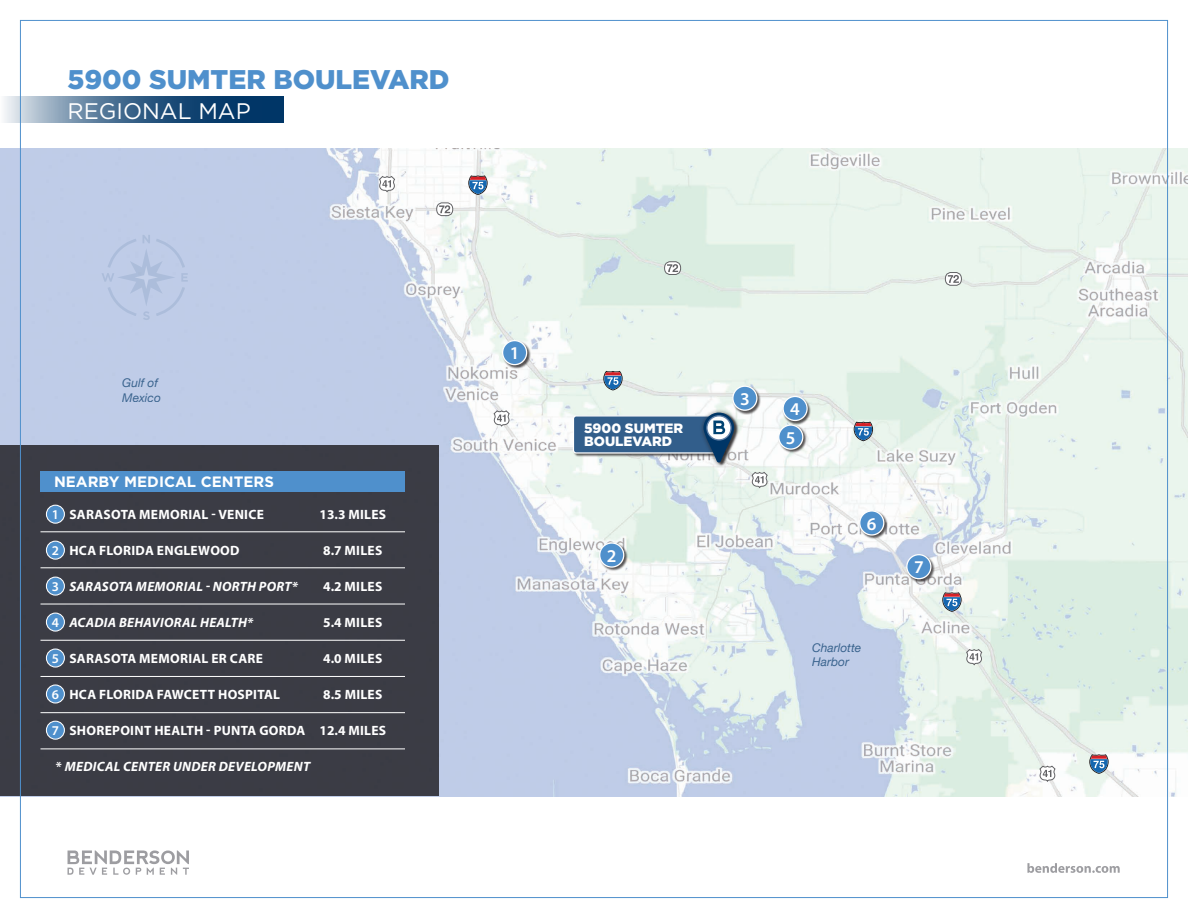
<style>
.page{position:relative;width:1188px;height:918px;background:#fff}
.page>*{position:absolute;margin:0;border:0;box-sizing:border-box;transform-origin:0 0}
.t1{font:900 27px "Gotham";color:#4f90cc}
.t2{font:22.5px "Gotham";color:#fff}
.t3{font:600 18px "Myriad Pro";color:#fff}
.t4{font:700 15px "Gotham";color:#fff}
.t5{font:700 13.5px "Myriad Pro";letter-spacing:.02em;color:#fff}
.t6{font:italic 700 13.5px "Myriad Pro";letter-spacing:.02em;color:#fff}
.t7{font:900 13.5px/13.5px "Gotham";color:#fff}
.t8{font:600 13.5px "Myriad Pro";color:#fff}
.t9{font:italic 12px/14.4px "Helvetica Neue";color:#003667}
.s1{font-style:normal}
</style>
<div class="page">
<svg style="left:67px;top:851px;width:122px;height:24px"></svg>
<svg style="left:1027px;top:863px;width:93px;height:10px"></svg>
<svg style="left:4px;top:96px;width:280px;height:27px;background:#466d91"></svg>
<img style="left:0;top:148px;width:1188px;height:648px">
<div style="left:0;top:446px;width:439px;height:350px;background:#3b3c45"></div>
<div style="left:573px;top:413px;width:165px;height:54px;background:#231f20;opacity:.75"></div>
<div style="left:699px;top:408px;width:41px;height:60px;background:#231f20;opacity:.75"></div>
<svg style="left:572px;top:413px;width:162px;height:49px;background:#6281a0"></svg>
<div style="left:502px;top:340px;width:29px;height:29px;background:#231f20;opacity:.75"></div>
<div style="left:503px;top:341px;width:24px;height:24px;background:#4f90cc;border-radius:50%"></div>
<div style="left:502px;top:340px;width:25px;height:25px;border:1px solid #fff;border-radius:50%"></div>
<div style="left:599px;top:542px;width:29px;height:30px;background:#231f20;opacity:.75"></div>
<div style="left:600px;top:543px;width:24px;height:24px;background:#4f90cc;border-radius:50%"></div>
<div style="left:599px;top:542px;width:25px;height:26px;border:1px solid #fff;border-radius:50%"></div>
<div style="left:859px;top:510px;width:29px;height:30px;background:#231f20;opacity:.75"></div>
<div style="left:860px;top:511px;width:24px;height:24px;background:#4f90cc;border-radius:50%"></div>
<div style="left:859px;top:510px;width:25px;height:26px;border:1px solid #fff;border-radius:50%"></div>
<div style="left:778px;top:425px;width:29px;height:29px;background:#231f20;opacity:.75"></div>
<div style="left:779px;top:425px;width:24px;height:24px;background:#4f90cc;border-radius:50%"></div>
<div style="left:778px;top:424px;width:25px;height:26px;border:1px solid #fff;border-radius:50%"></div>
<div style="left:906px;top:554px;width:29px;height:29px;background:#231f20;opacity:.75"></div>
<div style="left:907px;top:555px;width:24px;height:24px;background:#4f90cc;border-radius:50%"></div>
<div style="left:906px;top:554px;width:26px;height:25px;border:1px solid #fff;border-radius:50%"></div>
<svg style="left:469px;top:176px;width:18px;height:19px"></svg>
<svg style="left:378px;top:175px;width:18px;height:18px"></svg>
<svg style="left:604px;top:371px;width:18px;height:19px"></svg>
<svg style="left:854px;top:422px;width:19px;height:19px"></svg>
<svg style="left:943px;top:593px;width:18px;height:18px"></svg>
<svg style="left:1090px;top:755px;width:18px;height:18px"></svg>
<svg style="left:493px;top:410px;width:17px;height:17px"></svg>
<svg style="left:751px;top:471px;width:17px;height:18px"></svg>
<svg style="left:965px;top:648px;width:18px;height:18px"></svg>
<svg style="left:1039px;top:765px;width:17px;height:18px"></svg>
<svg style="left:436px;top:202px;width:18px;height:14px"></svg>
<svg style="left:664px;top:261px;width:17px;height:14px"></svg>
<svg style="left:945px;top:272px;width:17px;height:14px"></svg>
<div style="left:732px;top:386px;width:29px;height:29px;background:#231f20;opacity:.75"></div>
<div style="left:733px;top:386px;width:24px;height:24px;background:#4f90cc;border-radius:50%"></div>
<div style="left:732px;top:386px;width:26px;height:25px;border:1px solid #fff;border-radius:50%"></div>
<div style="left:783px;top:396px;width:29px;height:29px;background:#231f20;opacity:.75"></div>
<div style="left:783px;top:396px;width:24px;height:24px;background:#4f90cc;border-radius:50%"></div>
<div style="left:782px;top:396px;width:26px;height:25px;border:1px solid #fff;border-radius:50%"></div>
<svg style="left:102px;top:235px;width:86px;height:85px;background:#bbc9e5"></svg>
<div style="left:40px;top:471px;width:365px;height:20px;background:#4f90cc"></div>
<hr style="left:40px;top:567px;width:365px;height:1px;background:#fff">
<hr style="left:40px;top:531px;width:365px;height:1px;background:#fff">
<hr style="left:40px;top:604px;width:365px;height:1px;background:#fff">
<hr style="left:40px;top:640px;width:365px;height:1px;background:#fff">
<hr style="left:40px;top:676px;width:365px;height:1px;background:#fff">
<hr style="left:40px;top:712px;width:365px;height:1px;background:#fff">
<hr style="left:40px;top:749px;width:365px;height:1px;background:#fff">
<div style="left:46px;top:505px;width:18px;height:18px;background:#4f90cc;border-radius:50%"></div>
<div style="left:46px;top:505px;width:19px;height:19px;border:1px solid #fff;border-radius:50%"></div>
<div style="left:46px;top:541px;width:18px;height:18px;background:#4f90cc;border-radius:50%"></div>
<div style="left:46px;top:541px;width:19px;height:19px;border:1px solid #fff;border-radius:50%"></div>
<div style="left:46px;top:577px;width:18px;height:18px;background:#4f90cc;border-radius:50%"></div>
<div style="left:46px;top:577px;width:19px;height:19px;border:1px solid #fff;border-radius:50%"></div>
<div style="left:46px;top:613px;width:18px;height:18px;background:#4f90cc;border-radius:50%"></div>
<div style="left:46px;top:613px;width:19px;height:19px;border:1px solid #fff;border-radius:50%"></div>
<div style="left:46px;top:649px;width:18px;height:18px;background:#4f90cc;border-radius:50%"></div>
<div style="left:46px;top:649px;width:19px;height:19px;border:1px solid #fff;border-radius:50%"></div>
<div style="left:46px;top:685px;width:18px;height:18px;background:#4f90cc;border-radius:50%"></div>
<div style="left:46px;top:684px;width:19px;height:20px;border:1px solid #fff;border-radius:50%"></div>
<div style="left:46px;top:721px;width:18px;height:18px;background:#4f90cc;border-radius:50%"></div>
<div style="left:46px;top:721px;width:19px;height:19px;border:1px solid #fff;border-radius:50%"></div>
<h1 class="t1" style="left:68px;top:61px;width:384px">5900 SUMTER BOULEVARD</h1>
<h2 class="t2" style="left:68px;top:96px;width:185px">REGIONAL MAP</h2>
<p class="t9" style="left:122px;top:377px;width:40px">Gulf of<br>Mexico</p>
<p class="t4" style="left:54px;top:472px;width:221px">NEARBY MEDICAL CENTERS</p>
<p class="t5" style="left:56px;top:506px;width:210px">1 SARASOTA MEMORIAL - VENICE</p>
<p class="t5" style="left:320px;top:506px;width:68px">13.3 MILES</p>
<p class="t5" style="left:56px;top:542px;width:185px">2 HCA FLORIDA ENGLEWOOD</p>
<p class="t5" style="left:323px;top:542px;width:61px">8.7 MILES</p>
<p class="t6" style="left:56px;top:578px;width:243px"><span class="s1">3</span> SARASOTA MEMORIAL - NORTH PORT*</p>
<p class="t5" style="left:323px;top:578px;width:61px">4.2 MILES</p>
<p class="t6" style="left:56px;top:614px;width:199px"><span class="s1">4</span> ACADIA BEHAVIORAL HEALTH*</p>
<p class="t5" style="left:323px;top:614px;width:61px">5.4 MILES</p>
<p class="t5" style="left:56px;top:650px;width:209px">5 SARASOTA MEMORIAL ER CARE</p>
<p class="t5" style="left:323px;top:650px;width:61px">4.0 MILES</p>
<p class="t5" style="left:56px;top:686px;width:226px">6 HCA FLORIDA FAWCETT HOSPITAL</p>
<p class="t5" style="left:323px;top:686px;width:61px">8.5 MILES</p>
<p class="t5" style="left:56px;top:722px;width:332px">7 SHOREPOINT HEALTH - PUNTA GORDA 12.4 MILES</p>
<p class="t6" style="left:56px;top:758px;width:256px"><span class="s1">*</span> MEDICAL CENTER UNDER DEVELOPMENT</p>
<p class="t8" style="left:52px;top:506px;width:9px">1</p>
<p class="t8" style="left:52px;top:542px;width:9px">2</p>
<p class="t8" style="left:52px;top:578px;width:9px">3</p>
<p class="t8" style="left:52px;top:614px;width:9px">4</p>
<p class="t8" style="left:52px;top:650px;width:9px">5</p>
<p class="t8" style="left:52px;top:686px;width:9px">6</p>
<p class="t8" style="left:52px;top:722px;width:9px">7</p>
<h3 class="t3" style="left:510px;top:342px;width:11px">1</h3>
<p class="t7" style="left:584px;top:421px;width:101px">5900 SUMTER<br>BOULEVARD</p>
<h3 class="t3" style="left:607px;top:544px;width:11px">2</h3>
<h3 class="t3" style="left:740px;top:387px;width:11px">3</h3>
<h3 class="t3" style="left:790px;top:398px;width:11px">4</h3>
<h3 class="t3" style="left:786px;top:426px;width:11px">5</h3>
<h3 class="t3" style="left:867px;top:512px;width:11px">6</h3>
<p class="t9" style="left:812px;top:641px;width:51px">Charlotte<br>Harbor</p>
<h3 class="t3" style="left:914px;top:556px;width:11px">7</h3>
</div>
